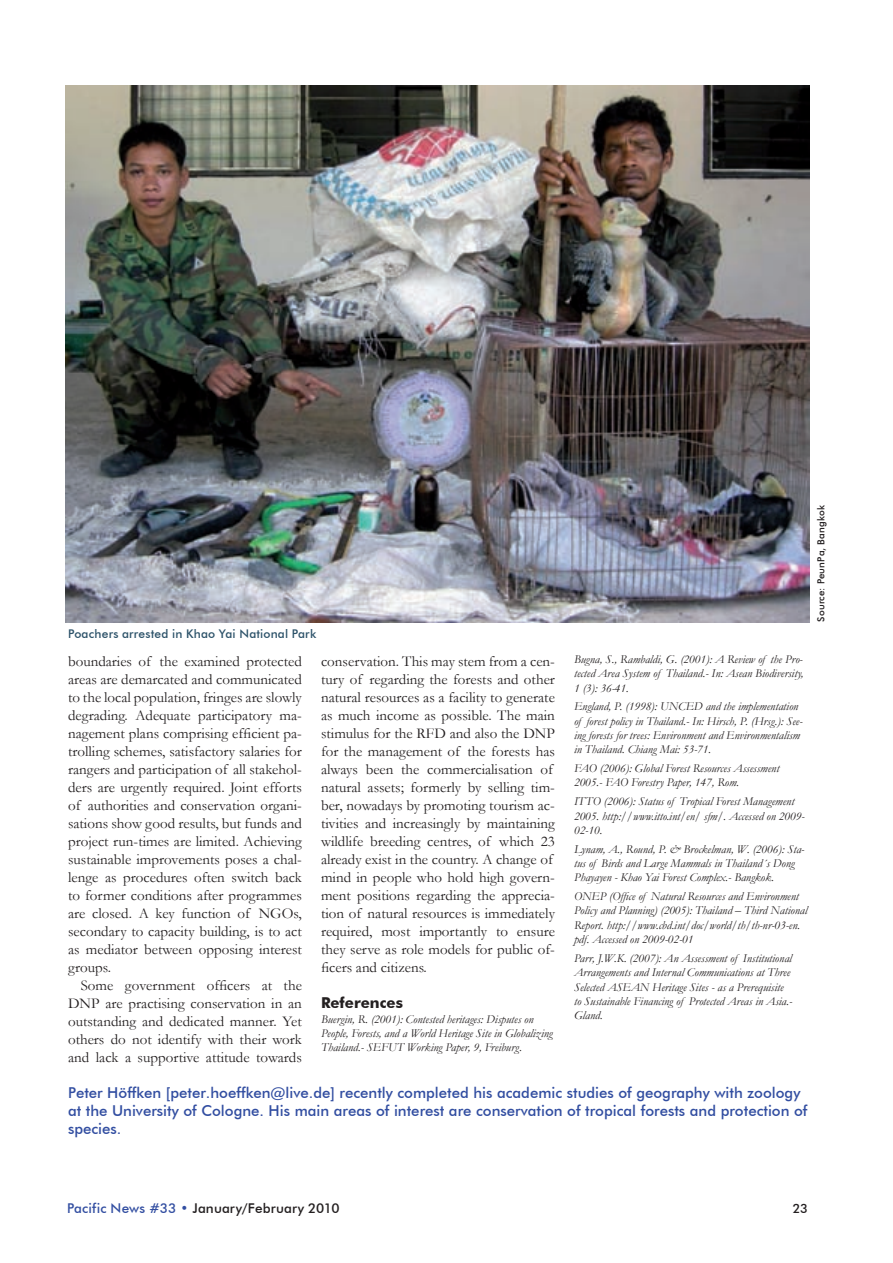
<style>
.page{position:relative;width:893px;height:1263px;background:#fff}
.page>*{position:absolute;margin:0;border:0;box-sizing:border-box;transform-origin:0 0}
.t1{font:15px/18px "Garamond";color:#231f20;text-align:justify}
.t2{font:500 15px/18px "Futura BT";color:#324ea1}
.t3{font:700 15px "Futura BT";color:#231f20}
.t4{font:500 13.5px "Futura BT";letter-spacing:.01em;color:#231f20}
.t5{font:500 12.75px "Futura BT";color:#231f20}
.t6{font:italic 12px/14.4px "Garamond";color:#231f20}
.t7{font:500 12px "Futura BT";letter-spacing:.015em;color:#2c5269}
.t8{font:500 9.75px "Futura BT";letter-spacing:.02em;color:#231f20}
.s1{color:#324ea1}
</style>
<div class="page">
<img style="left:65px;top:85px;width:744px;height:538px">
<p class="t7" style="left:68px;top:626px;width:250px">Poachers arrested in Khao Yai National Park</p>
<p class="t1" style="left:68px;top:652px;width:235px">boundaries of the examined protected areas are demarcated and communicated to the local population, fringes are slowly degrading. Adequate participatory ma&shy;nagement plans comprising efficient pa&shy;trolling schemes, satisfactory salaries for rangers and participation of all stakehol&shy;ders are urgently required. Joint efforts of authorities and conservation organi&shy;sations show good results, but funds and project run-times are limited. Achieving sustainable improvements poses a chal&shy;lenge as procedures often switch back to former conditions after programmes are closed. A key function of NGOs, secondary to capacity building, is to act as mediator between opposing interest groups.</p>
<p class="t1" style="left:68px;top:976px;width:235px;text-indent:13px">Some government officers at the DNP are practising conservation in an outstanding and dedicated manner. Yet others do not identify with their work and lack a supportive attitude towards</p>
<p class="t1" style="left:321px;top:652px;width:235px;text-align:left">conservation. This may stem from a cen&shy;tury of regarding the forests and other natural resources as a facility to generate as much income as possible. The main stimulus for the RFD and also the DNP for the management of the forests has always been the commercialisation of natural assets; formerly by selling tim&shy;ber, nowadays by promoting tourism ac&shy;tivities and increasingly by maintaining wildlife breeding centres, of which 23 already exist in the country. A change of mind in people who hold high govern&shy;ment positions regarding the apprecia&shy;tion of natural resources is immediately required, most importantly to ensure they serve as role models for public of&shy;ficers and citizens.</p>
<p class="t3" style="left:321px;top:994px;width:83px">References</p>
<p class="t6" style="left:321px;top:1011px;width:233px">Buergin, R. (2001): Contested heritages: Disputes on<br>People, Forests, and a World Heritage Site in Globalizing<br>Thailand.- SEFUT Working Paper, 9, Freiburg.</p>
<p class="t6" style="left:574px;top:651px;width:231px;text-align:justify">Bugna, S., Rambaldi, G. (2001): A Review of the Pro&shy;tected Area System of Thailand.- In: Asean Biodiversity, 1 (3): 36-41.</p>
<p class="t6" style="left:574px;top:699px;width:230px">England, P. (1998): UNCED and the implementation of forest policy in Thailand.- In: Hirsch, P. (Hrsg.): See&shy;ing forests for trees: Environment and Environmentalism in Thailand. Chiang Mai: 53-71.</p>
<p class="t6" style="left:574px;top:761px;width:207px">FAO (2006): Global Forest Resources Assessment<br>2005.- FAO Forestry Paper, 147, Rom.</p>
<p class="t6" style="left:574px;top:794px;width:232px">ITTO (2006): Status of Tropical Forest Management<br>2005. http://www.itto.int/en/ sfm/. Accessed on 2009-<br>02-10.</p>
<p class="t6" style="left:574px;top:841px;width:232px">Lynam, A., Round, P. &amp; Brockelman, W. (2006): Sta&shy;tus of Birds and Large Mammals in Thailand´s Dong<br>Phayayen - Khao Yai Forest Complex.- Bangkok.</p>
<p class="t6" style="left:574px;top:889px;width:235px">ONEP (Office of Natural Resources and Environment Policy and Planning) (2005): Thailand – Third National Report. http://www.cbd.int/doc/world/th/th-nr-03-en. pdf. Accessed on 2009-02-01</p>
<p class="t6" style="left:574px;top:950px;width:220px">Parr, J.W.K. (2007): An Assessment of Institutional Arrangements and Internal Communications at Three Selected ASEAN Heritage Sites - as a Prerequisite to Sustainable Financing of Protected Areas in Asia.- Gland.</p>
<p class="t2" style="left:68px;top:1084px;width:741px">Peter Höffken [peter.hoeffken@live.de] recently completed his academic studies of geography with zoology at the University of Cologne. His main areas of interest are conservation of tropical forests and protection of species.</p>
<p class="t8" style="left:815px;top:622px;width:118px;rotate:-90deg">Source: PeunPa, Bangkok</p>
<p class="t4" style="left:67px;top:1200px;width:274px"><span class="s1">Pacific News #33 •</span> January/February 2010</p>
<p class="t5" style="left:793px;top:1200px;width:17px">23</p>
</div>
